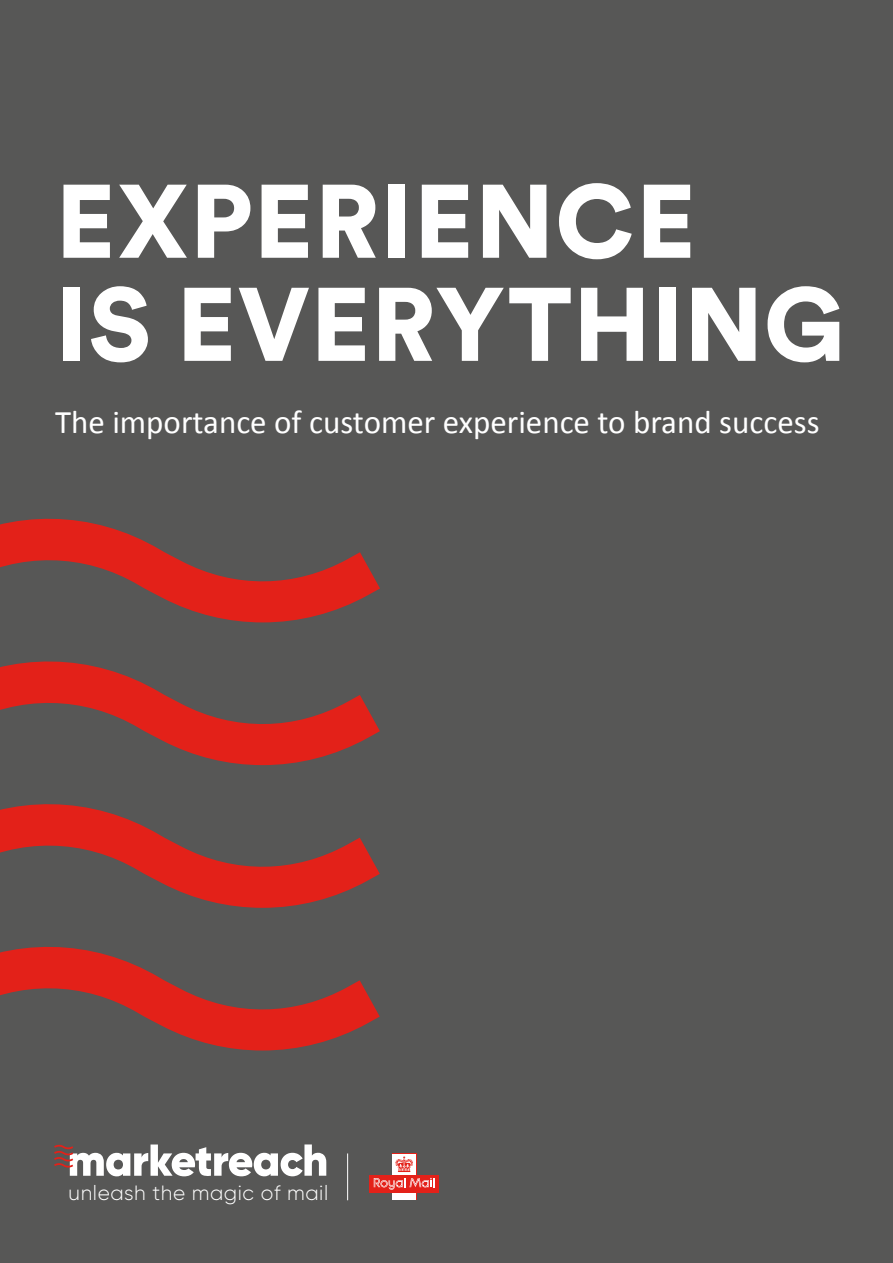
<style>
.page{position:relative;width:893px;height:1263px;background:#fff}
.page>*{position:absolute;margin:0;border:0;box-sizing:border-box;transform-origin:0 0}
.t1{font:900 103.05px/103.1px "Circular Std";letter-spacing:.01em;color:#fff}
.t2{font:33px "Calibri";color:#fff}
.t3{font:300 20.7px "Gilroy";letter-spacing:.025em;color:#fff}
</style>
<div class="page">
<div style="left:0;top:1px;width:893px;height:1262px;background:#575756"></div>
<svg style="left:0;top:661px;width:380px;height:104px"></svg>
<svg style="left:0;top:518px;width:380px;height:104px"></svg>
<svg style="left:0;top:946px;width:380px;height:104px"></svg>
<svg style="left:0;top:804px;width:380px;height:104px"></svg>
<svg style="left:54px;top:1144px;width:272px;height:32px"></svg>
<svg style="left:392px;top:1153px;width:24px;height:47px"></svg>
<div style="left:393px;top:1154px;width:23px;height:45px;background:#fff"></div>
<div style="left:369px;top:1175px;width:70px;height:17px;background:#e32119"></div>
<svg style="left:374px;top:1178px;width:61px;height:12px"></svg>
<svg style="left:395px;top:1156px;width:18px;height:16px"></svg>
<hr style="left:347px;top:1153px;width:1px;height:47px;background:#fff">
<h1 class="t1" style="left:56px;top:168px;width:791px">EXPERIENCE<br>IS EVERYTHING</h1>
<p class="t2" style="left:55px;top:399px;width:766px">The importance of customer experience to brand success</p>
<p class="t3" style="left:69px;top:1180px;width:261px">unleash the magic of mail</p>
</div>
